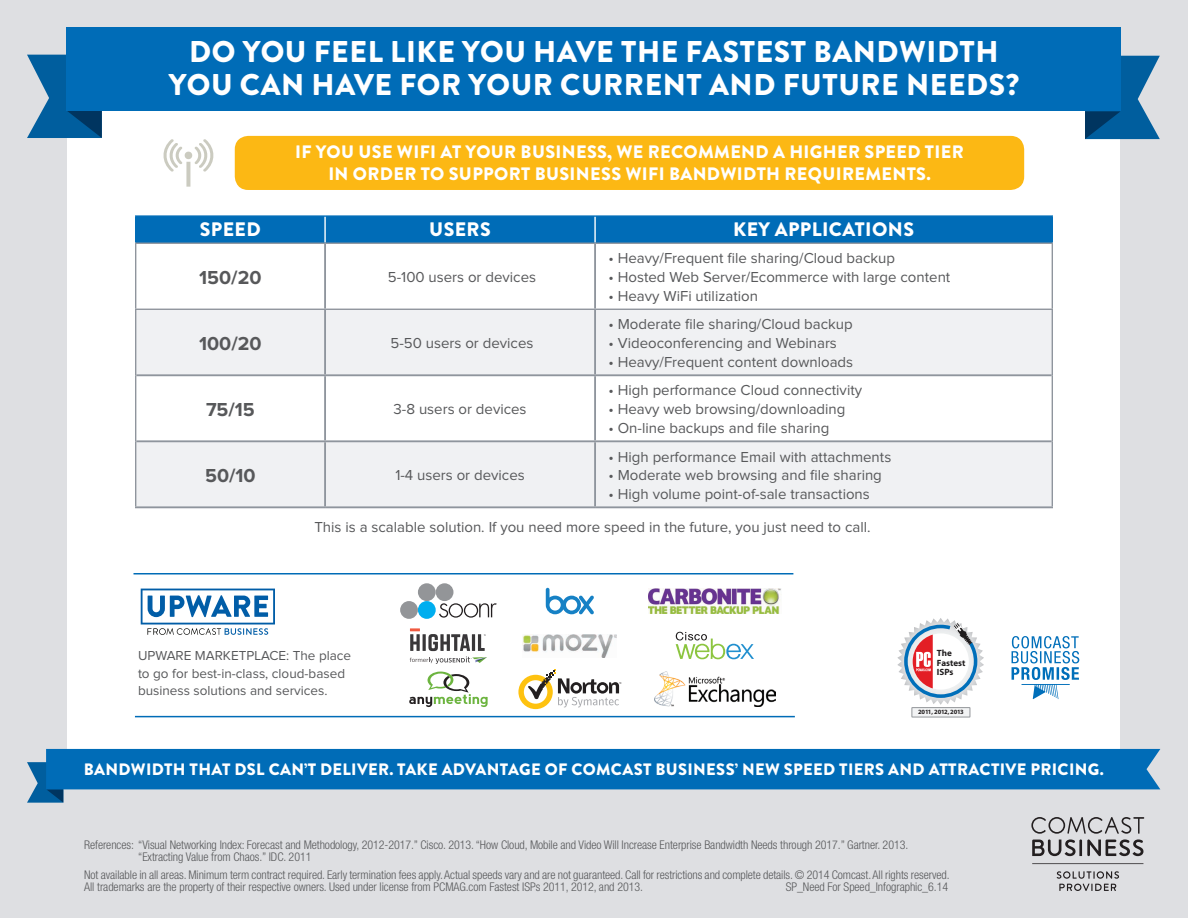
<style>
.page{position:relative;width:1188px;height:918px;background:#dedfe2}
.page>*{position:absolute;margin:0;border:0;box-sizing:border-box;transform-origin:0 0}
.t1{font:900 30px/33px "Brandon Grotesque";letter-spacing:.02em;color:#fff;text-align:center}
.t2{font:900 19.5px "Brandon Grotesque";letter-spacing:.02em;color:#fff}
.t3{font:700 19.5px "Proxima Nova";color:#57585a}
.t4{font:900 18px/21.8px "Brandon Grotesque";letter-spacing:.02em;color:#fff;text-align:center}
.t5{font:900 16.5px "Brandon Grotesque";letter-spacing:.02em;color:#fff}
.List_Paragraph{font:15px "Proxima Nova";color:#57585a}
.t6{font:13.5px/17.2px "Proxima Nova";color:#57585a}
.t7{font:300 condensed 12px/12px "Helvetica Neue";letter-spacing:-.005em;color:#57585a}
.t8{font:700 9px/9.8px "Myriad";color:#201d1e}
.t9{font:700 6.45px "Myriad";letter-spacing:-.03em;color:#231f20}
</style>
<div class="page">
<div style="left:68px;top:104px;width:1052px;height:676px;background:#fff"></div>
<svg style="left:27px;top:55px;width:75px;height:83px"></svg>
<svg style="left:1085px;top:56px;width:75px;height:83px"></svg>
<div style="left:66px;top:27px;width:1055px;height:83px;background:#006cb7"></div>
<svg style="left:27px;top:762px;width:36px;height:41px"></svg>
<div style="left:46px;top:749px;width:1114px;height:40px;background:#006cb7"></div>
<svg style="left:136px;top:244px;width:916px;height:65px"></svg>
<svg style="left:136px;top:310px;width:916px;height:196px;fill:#f0f1f3"></svg>
<hr style="left:135px;top:375px;width:1px;height:66px;background:#8f959d">
<hr style="left:1052px;top:375px;width:1px;height:66px;background:#8f959d">
<hr style="left:135px;top:441px;width:1px;height:65px;background:#8f959d">
<hr style="left:1052px;top:441px;width:1px;height:65px;background:#8f959d">
<hr style="left:324px;top:376px;width:2px;height:64px;background:#8f959d">
<hr style="left:594px;top:376px;width:2px;height:64px;background:#8f959d">
<hr style="left:136px;top:440px;width:189px;height:2px;background:#8f959d">
<hr style="left:325px;top:440px;width:270px;height:2px;background:#8f959d">
<hr style="left:324px;top:442px;width:2px;height:64px;background:#8f959d">
<hr style="left:595px;top:440px;width:457px;height:2px;background:#8f959d">
<hr style="left:594px;top:442px;width:2px;height:64px;background:#8f959d">
<hr style="left:135px;top:506px;width:190px;height:2px;background:#8f959d">
<hr style="left:325px;top:506px;width:270px;height:2px;background:#8f959d">
<hr style="left:595px;top:506px;width:458px;height:2px;background:#8f959d">
<hr style="left:135px;top:215px;width:190px;height:2px;background:#006cb7">
<hr style="left:325px;top:215px;width:270px;height:2px;background:#006cb7">
<hr style="left:595px;top:215px;width:458px;height:2px;background:#006cb7">
<div style="left:135px;top:216px;width:918px;height:27px;background:#006cb7"></div>
<hr style="left:324px;top:217px;width:2px;height:26px;background:#fff">
<hr style="left:594px;top:217px;width:2px;height:26px;background:#fff">
<hr style="left:135px;top:243px;width:190px;height:1px;background:#8f959d">
<hr style="left:135px;top:244px;width:1px;height:65px;background:#8f959d">
<hr style="left:325px;top:243px;width:270px;height:1px;background:#8f959d">
<hr style="left:595px;top:243px;width:458px;height:1px;background:#8f959d">
<hr style="left:1052px;top:244px;width:1px;height:65px;background:#8f959d">
<hr style="left:135px;top:309px;width:190px;height:1px;background:#8f959d">
<hr style="left:135px;top:310px;width:1px;height:65px;background:#8f959d">
<hr style="left:325px;top:309px;width:270px;height:1px;background:#8f959d">
<hr style="left:595px;top:309px;width:458px;height:1px;background:#8f959d">
<hr style="left:1052px;top:310px;width:1px;height:65px;background:#8f959d">
<hr style="left:324px;top:244px;width:2px;height:65px;background:#8f959d">
<hr style="left:594px;top:244px;width:2px;height:65px;background:#8f959d">
<hr style="left:324px;top:310px;width:2px;height:64px;background:#8f959d">
<hr style="left:594px;top:310px;width:2px;height:64px;background:#8f959d">
<hr style="left:136px;top:374px;width:189px;height:2px;background:#8f959d">
<hr style="left:325px;top:374px;width:270px;height:2px;background:#8f959d">
<hr style="left:595px;top:374px;width:457px;height:2px;background:#8f959d">
<svg style="left:1012px;top:636px;width:67px;height:63px"></svg>
<div style="left:912px;top:708px;width:58px;height:9px;background:#f2f3f4"></div>
<div style="left:912px;top:707px;width:58px;height:10px;border:1px solid #93969a"></div>
<svg style="left:897px;top:618px;width:87px;height:87px"></svg>
<svg style="left:164px;top:139px;width:49px;height:48px"></svg>
<div style="left:235px;top:136px;width:789px;height:54px;background:#fcb814;border-radius:14px"></div>
<div style="left:418px;top:583px;width:18px;height:18px;background:#939598;border-radius:50%"></div>
<div style="left:436px;top:583px;width:17px;height:18px;background:#939598;border-radius:50%"></div>
<div style="left:400px;top:601px;width:18px;height:18px;background:#939598;border-radius:50%"></div>
<div style="left:418px;top:601px;width:18px;height:18px;background:#00aeef;border-radius:50%"></div>
<svg style="left:439px;top:603px;width:58px;height:15px"></svg>
<svg style="left:410px;top:628px;width:77px;height:36px"></svg>
<svg style="left:409px;top:672px;width:79px;height:35px"></svg>
<img style="left:654px;top:672px;width:122px;height:35px">
<svg style="left:518px;top:669px;width:103px;height:40px"></svg>
<img style="left:648px;top:589px;width:133px;height:24px">
<svg style="left:546px;top:588px;width:48px;height:26px"></svg>
<img style="left:523px;top:635px;width:94px;height:22px">
<svg style="left:676px;top:632px;width:78px;height:27px"></svg>
<hr style="left:135px;top:716px;width:660px;height:1px;background:#006cb7">
<hr style="left:134px;top:573px;width:659px;height:1px;background:#006cb7">
<svg style="left:141px;top:589px;width:134px;height:46px"></svg>
<svg style="left:1031px;top:817px;width:113px;height:39px"></svg>
<svg style="left:1032px;top:863px;width:111px;height:1px"></svg>
<svg style="left:1057px;top:871px;width:62px;height:20px"></svg>
<p class="t1" style="left:169px;top:35px;width:852px">DO YOU FEEL LIKE YOU HAVE THE FASTEST BANDWIDTH<br>YOU CAN HAVE FOR YOUR CURRENT AND FUTURE NEEDS?</p>
<p class="t4" style="left:295px;top:141px;width:670px">IF YOU USE WIFI AT YOUR BUSINESS, WE RECOMMEND A HIGHER SPEED TIER<br>IN ORDER TO SUPPORT BUSINESS WIFI BANDWIDTH REQUIREMENTS.</p>
<p class="t2" style="left:200px;top:216px;width:62px">SPEED</p>
<p class="t2" style="left:429px;top:216px;width:63px">USERS</p>
<p class="t2" style="left:733px;top:216px;width:182px">KEY APPLICATIONS</p>
<p class="t3" style="left:199px;top:266px;width:64px">150/20</p>
<p class="List_Paragraph" style="left:388px;top:269px;width:150px">5-100 users or devices</p>
<p class="List_Paragraph" style="left:609px;top:250px;width:288px">• Heavy/Frequent file sharing/Cloud backup</p>
<p class="List_Paragraph" style="left:609px;top:269px;width:343px">• Hosted Web Server/Ecommerce with large content</p>
<p class="List_Paragraph" style="left:609px;top:288px;width:151px">• Heavy WiFi utilization</p>
<p class="t3" style="left:199px;top:332px;width:64px">100/20</p>
<p class="List_Paragraph" style="left:391px;top:335px;width:144px">5-50 users or devices</p>
<p class="t3" style="left:206px;top:398px;width:50px">75/15</p>
<p class="List_Paragraph" style="left:394px;top:401px;width:135px">3-8 users or devices</p>
<p class="t3" style="left:205px;top:464px;width:52px">50/10</p>
<p class="List_Paragraph" style="left:395px;top:467px;width:131px">1-4 users or devices</p>
<p class="List_Paragraph" style="left:609px;top:316px;width:246px">• Moderate file sharing/Cloud backup</p>
<p class="List_Paragraph" style="left:609px;top:335px;width:230px">• Videoconferencing and Webinars</p>
<p class="List_Paragraph" style="left:609px;top:354px;width:246px">• Heavy/Frequent content downloads</p>
<p class="List_Paragraph" style="left:609px;top:382px;width:255px">• High performance Cloud connectivity</p>
<p class="List_Paragraph" style="left:609px;top:401px;width:238px">• Heavy web browsing/downloading</p>
<p class="List_Paragraph" style="left:609px;top:420px;width:222px">• On-line backups and file sharing</p>
<p class="List_Paragraph" style="left:609px;top:448px;width:284px">• High performance Email with attachments</p>
<p class="List_Paragraph" style="left:609px;top:467px;width:275px">• Moderate web browsing and file sharing</p>
<p class="List_Paragraph" style="left:609px;top:486px;width:263px">• High volume point-of-sale transactions</p>
<p class="List_Paragraph" style="left:314px;top:518px;width:558px">This is a scalable solution. If you need more speed in the future, you just need to call.</p>
<p class="t6" style="left:138px;top:648px;width:215px">UPWARE MARKETPLACE: The place to go for best-in-class, cloud-based business solutions and services.</p>
<p class="t8" style="left:937px;top:648px;width:30px">The<br>Fastest<br>ISPs</p>
<p class="t9" style="left:918px;top:709px;width:47px">2011, 2012, 2013</p>
<p class="t5" style="left:84px;top:757px;width:1021px">BANDWIDTH THAT DSL CAN’T DELIVER. TAKE ADVANTAGE OF COMCAST BUSINESS’ NEW SPEED TIERS AND ATTRACTIVE PRICING.</p>
<p class="t7" style="left:84px;top:838px;width:826px">References: “Visual Networking Index: Forecast and Methodology, 2012-2017.” Cisco. 2013. “How Cloud, Mobile and Video Will Increase Enterprise Bandwidth Needs through 2017.” Gartner. 2013.</p>
<p class="t7" style="left:138px;top:850px;width:175px">“Extracting Value from Chaos.” IDC. 2011</p>
<p class="t7" style="left:84px;top:869px;width:867px">Not available in all areas. Minimum term contract required. Early termination fees apply. Actual speeds vary and are not guaranteed. Call for restrictions and complete details. © 2014 Comcast. All rights reserved.<br>All trademarks are the property of their respective owners. Used under license from PCMAG.com Fastest ISPs 2011, 2012, and 2013.</p>
<p class="t7" style="left:786px;top:881px;width:164px">SP_Need For Speed_Infographic_6.14</p>
</div>
